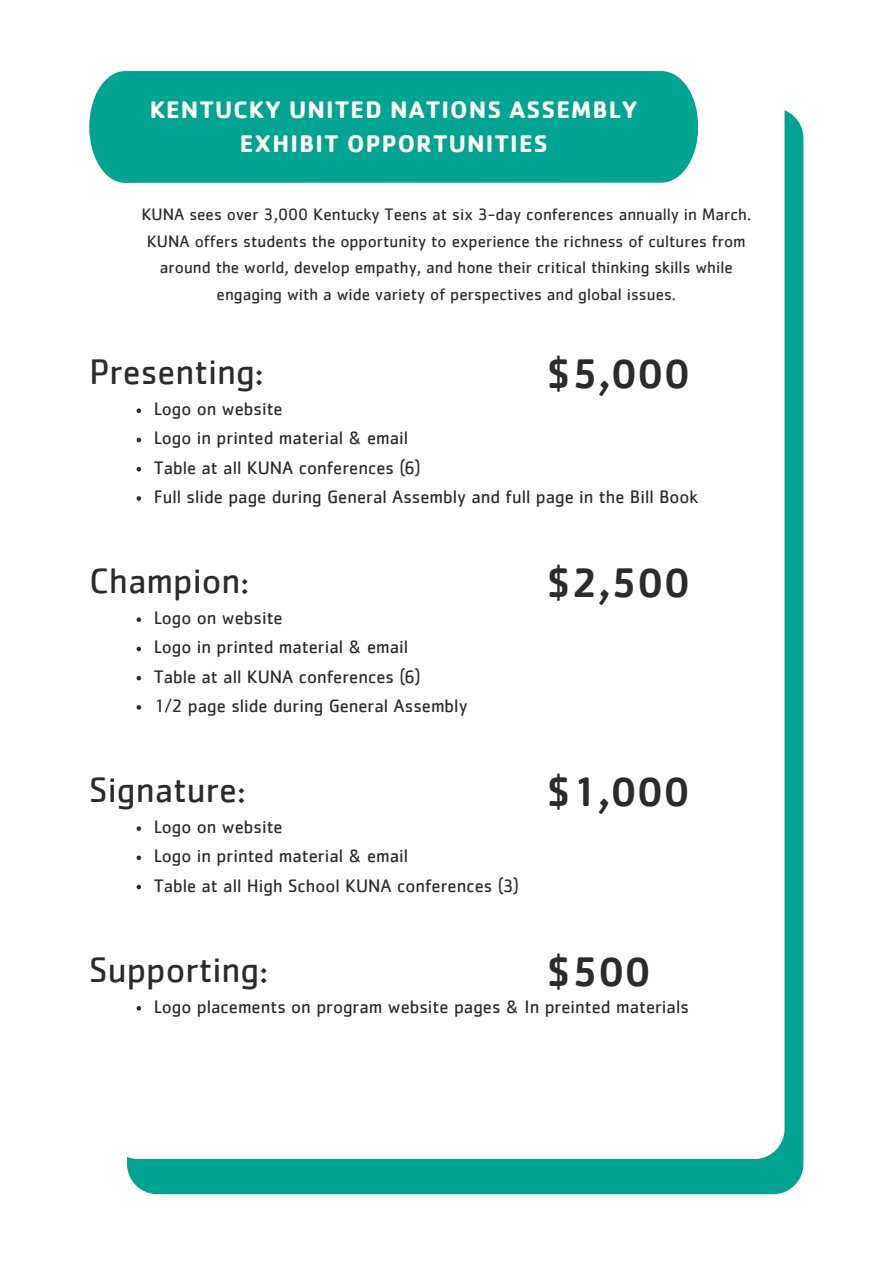
<style>
.page{position:relative;width:893px;height:1264px;background:#fff}
.page>*{position:absolute;margin:0;border:0;box-sizing:border-box;transform-origin:0 0}
.t1{font:500 42.6px "Cachet";color:#2b2b2b}
.t2{font:36.6px "Cachet";color:#2b2b2b}
.t3{font:700 24.75px "Cachet";letter-spacing:.045em;color:#fff}
.t4{font:18.6px "Cachet";color:#2b2b2b}
.t5{font:17.1px/27px "Cachet";color:#2b2b2b;text-align:center}
</style>
<div class="page">
<div style="left:127px;top:108px;width:676px;height:1086px;background:#01a490;border-radius:30px"></div>
<div style="left:108px;top:64px;width:676px;height:1095px;background:#fff;border-radius:30px"></div>
<div style="left:161px;top:71px;width:537px;height:112px;background:#01a490"></div>
<svg style="left:89px;top:71px;width:72px;height:112px;background:#1fae9d"></svg>
<svg style="left:136px;top:408px;width:5px;height:5px"></svg>
<svg style="left:136px;top:438px;width:5px;height:4px"></svg>
<svg style="left:136px;top:467px;width:5px;height:4px"></svg>
<svg style="left:136px;top:496px;width:5px;height:4px"></svg>
<svg style="left:136px;top:617px;width:5px;height:5px"></svg>
<svg style="left:136px;top:646px;width:5px;height:5px"></svg>
<svg style="left:136px;top:676px;width:5px;height:4px"></svg>
<svg style="left:136px;top:705px;width:5px;height:4px"></svg>
<svg style="left:136px;top:826px;width:5px;height:4px"></svg>
<svg style="left:136px;top:855px;width:5px;height:5px"></svg>
<svg style="left:136px;top:884px;width:5px;height:5px"></svg>
<svg style="left:136px;top:1006px;width:5px;height:4px"></svg>
<p class="t3" style="left:150px;top:93px;width:489px">KENTUCKY UNITED NATIONS ASSEMBLY</p>
<p class="t3" style="left:240px;top:127px;width:309px">EXHIBIT OPPORTUNITIES</p>
<p class="t5" style="left:141px;top:201px;width:611px">KUNA sees over 3,000 Kentucky Teens at six 3-day conferences annually in March.<br>KUNA offers students the opportunity to experience the richness of cultures from around the world, develop empathy, and hone their critical thinking skills while engaging with a wide variety of perspectives and global issues.</p>
<p class="t2" style="left:89px;top:355px;width:176px">Presenting:</p>
<p class="t1" style="left:546px;top:346px;width:145px">$5,000</p>
<p class="t4" style="left:154px;top:400px;width:130px">Logo on website</p>
<p class="t4" style="left:154px;top:430px;width:256px">Logo in printed material &amp; email</p>
<p class="t4" style="left:154px;top:459px;width:268px">Table at all KUNA conferences (6)</p>
<p class="t4" style="left:154px;top:488px;width:546px">Full slide page during General Assembly and full page in the Bill Book</p>
<p class="t2" style="left:89px;top:564px;width:161px">Champion:</p>
<p class="t1" style="left:546px;top:555px;width:145px">$2,500</p>
<p class="t4" style="left:154px;top:609px;width:130px">Logo on website</p>
<p class="t4" style="left:154px;top:638px;width:256px">Logo in printed material &amp; email</p>
<p class="t4" style="left:154px;top:668px;width:268px">Table at all KUNA conferences (6)</p>
<p class="t4" style="left:154px;top:697px;width:315px">1/2 page slide during General Assembly</p>
<p class="t2" style="left:89px;top:773px;width:158px">Signature:</p>
<p class="t1" style="left:546px;top:764px;width:145px">$1,000</p>
<p class="t4" style="left:154px;top:818px;width:130px">Logo on website</p>
<p class="t4" style="left:154px;top:847px;width:256px">Logo in printed material &amp; email</p>
<p class="t4" style="left:154px;top:877px;width:367px">Table at all High School KUNA conferences (3)</p>
<p class="t2" style="left:89px;top:953px;width:180px">Supporting:</p>
<p class="t1" style="left:546px;top:943px;width:106px">$500</p>
<p class="t4" style="left:154px;top:998px;width:536px">Logo placements on program website pages &amp; In preinted materials</p>
</div>
